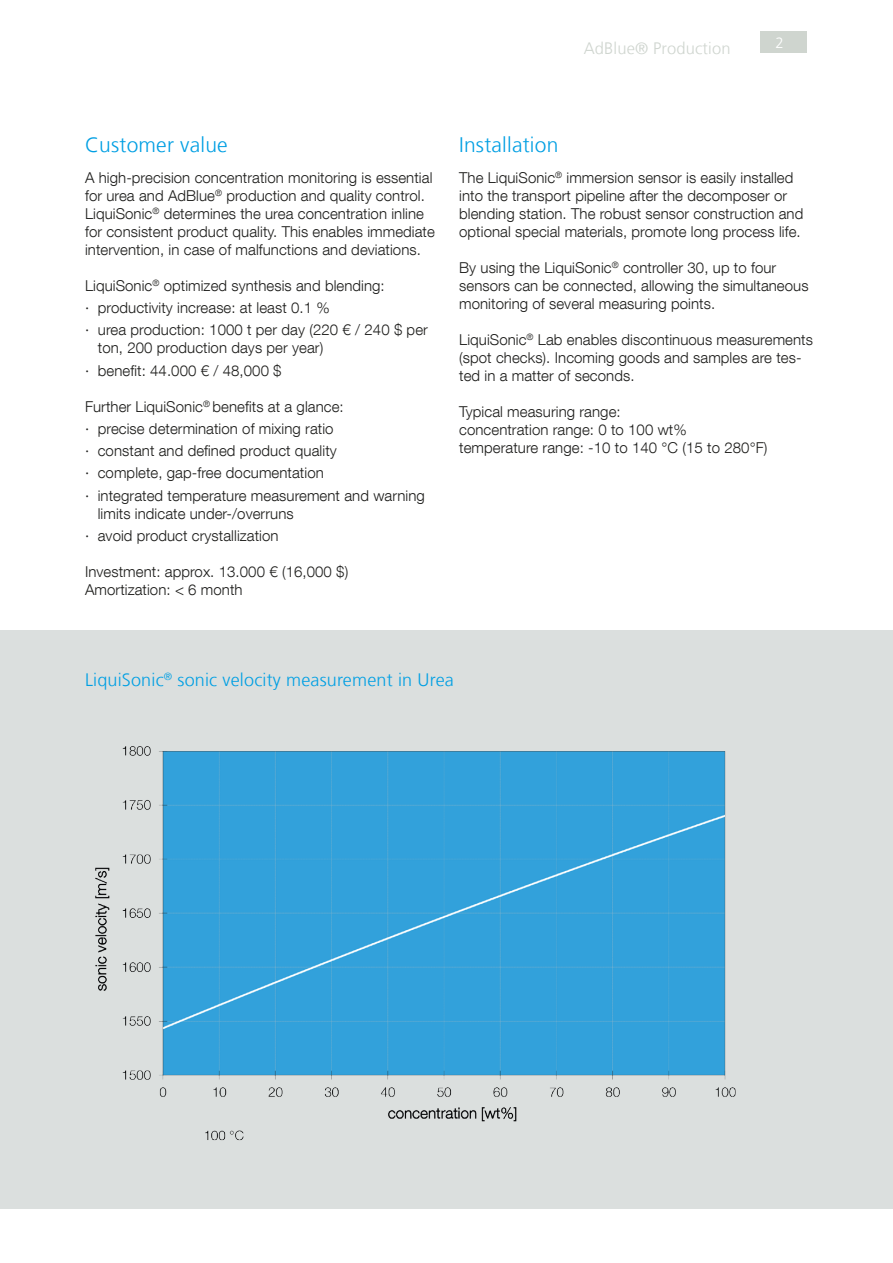
<style>
.page{position:relative;width:893px;height:1263px;background:#fff}
.page>*{position:absolute;margin:0;border:0;box-sizing:border-box;transform-origin:0 0}
.Überschrift_1{font:300 21px "Frutiger LT Com";letter-spacing:.01em;color:#009fe3}
.Überschrift_5{font:300 18px "Frutiger LT Com";letter-spacing:.01em;color:#009fe3}
.t1{font:300 16.5px "Frutiger LT Com";letter-spacing:.01em;color:#cfd5cf}
.Bilduntertitel__Abst{font:300 15px/18px "Helvetica Neue LT Com";letter-spacing:.005em;color:#1d1d1b}
.Absatz_1{font:300 15px/18px "Helvetica Neue LT Com";letter-spacing:.005em;color:#1d1d1b}
.t2{font:300 15px "Frutiger LT Com";color:#fff}
</style>
<div class="page">
<div style="left:760px;top:32px;width:47px;height:21px;background:#cfd5cf"></div>
<div style="left:0;top:630px;width:893px;height:578px;background:#dbdfde"></div>
<img style="left:95px;top:746px;width:641px;height:395px">
<p class="t1" style="left:584px;top:39px;width:148px">AdBlue® Production</p>
<p class="t2" style="left:775px;top:34px;width:10px">2</p>
<p class="Überschrift_1" style="left:85px;top:133px;width:144px">Customer value</p>
<p class="Absatz_1" style="left:85px;top:168px;width:349px">A high-precision concentration monitoring is essential for urea and AdBlue<sup>®</sup> production and quality control.</p>
<p class="Absatz_1" style="left:85px;top:204px;width:351px">LiquiSonic<sup>®</sup> determines the urea concentration inline for consistent product quality. This enables immediate intervention, in case of malfunctions and deviations.</p>
<p class="Absatz_1" style="left:85px;top:276px;width:301px">LiquiSonic<sup>®</sup> optimized synthesis and blending:</p>
<p class="Bilduntertitel__Abst" style="left:85px;top:298px;width:246px">· productivity increase: at least 0.1 %</p>
<p class="Bilduntertitel__Abst" style="left:98px;top:321px;width:331px;text-indent:-13px">· urea production: 1000 t per day (220 € / 240 $ per ton, 200 production days per year)</p>
<p class="Bilduntertitel__Abst" style="left:85px;top:361px;width:198px">· benefit: 44.000 € / 48,000 $</p>
<p class="Absatz_1" style="left:85px;top:397px;width:260px">Further LiquiSonic<sup>®</sup> benefits at a glance:</p>
<p class="Bilduntertitel__Abst" style="left:85px;top:419px;width:250px">· precise determination of mixing ratio</p>
<p class="Bilduntertitel__Abst" style="left:85px;top:441px;width:253px">· constant and defined product quality</p>
<p class="Bilduntertitel__Abst" style="left:85px;top:464px;width:240px">· complete, gap-free documentation</p>
<p class="Bilduntertitel__Abst" style="left:98px;top:486px;width:329px;text-indent:-13px">· integrated temperature measurement and warning limits indicate under-/overruns</p>
<p class="Bilduntertitel__Abst" style="left:85px;top:526px;width:195px">· avoid product crystallization</p>
<p class="Absatz_1" style="left:85px;top:562px;width:265px">Investment: approx. 13.000 € (16,000 $)</p>
<p class="Absatz_1" style="left:85px;top:580px;width:159px">Amortization: &lt; 6 month</p>
<p class="Überschrift_1" style="left:459px;top:133px;width:101px">Installation</p>
<p class="Bilduntertitel__Abst" style="left:459px;top:168px;width:346px">The LiquiSonic<sup>®</sup> immersion sensor is easily installed into the transport pipeline after the decomposer or blending station. The robust sensor construction and optional special materials, promote long process life.</p>
<p class="Bilduntertitel__Abst" style="left:459px;top:258px;width:351px">By using the LiquiSonic<sup>®</sup> controller 30, up to four sensors can be connected, allowing the simultaneous monitoring of several measuring points.</p>
<p class="Absatz_1" style="left:459px;top:330px;width:355px">LiquiSonic<sup>®</sup> Lab enables discontinuous measurements (spot checks). Incoming goods and samples are tes&shy;ted in a matter of seconds.</p>
<p class="Bilduntertitel__Abst" style="left:459px;top:402px;width:163px">Typical measuring range:</p>
<p class="Absatz_1" style="left:459px;top:420px;width:229px">concentration range: 0 to 100 wt%</p>
<p class="Absatz_1" style="left:459px;top:438px;width:310px">temperature range: -10 to 140 °C (15 to 280°F)</p>
<p class="Überschrift_5" style="left:85px;top:669px;width:370px">LiquiSonic<sup>®</sup> sonic velocity measurement in Urea</p>
</div>
